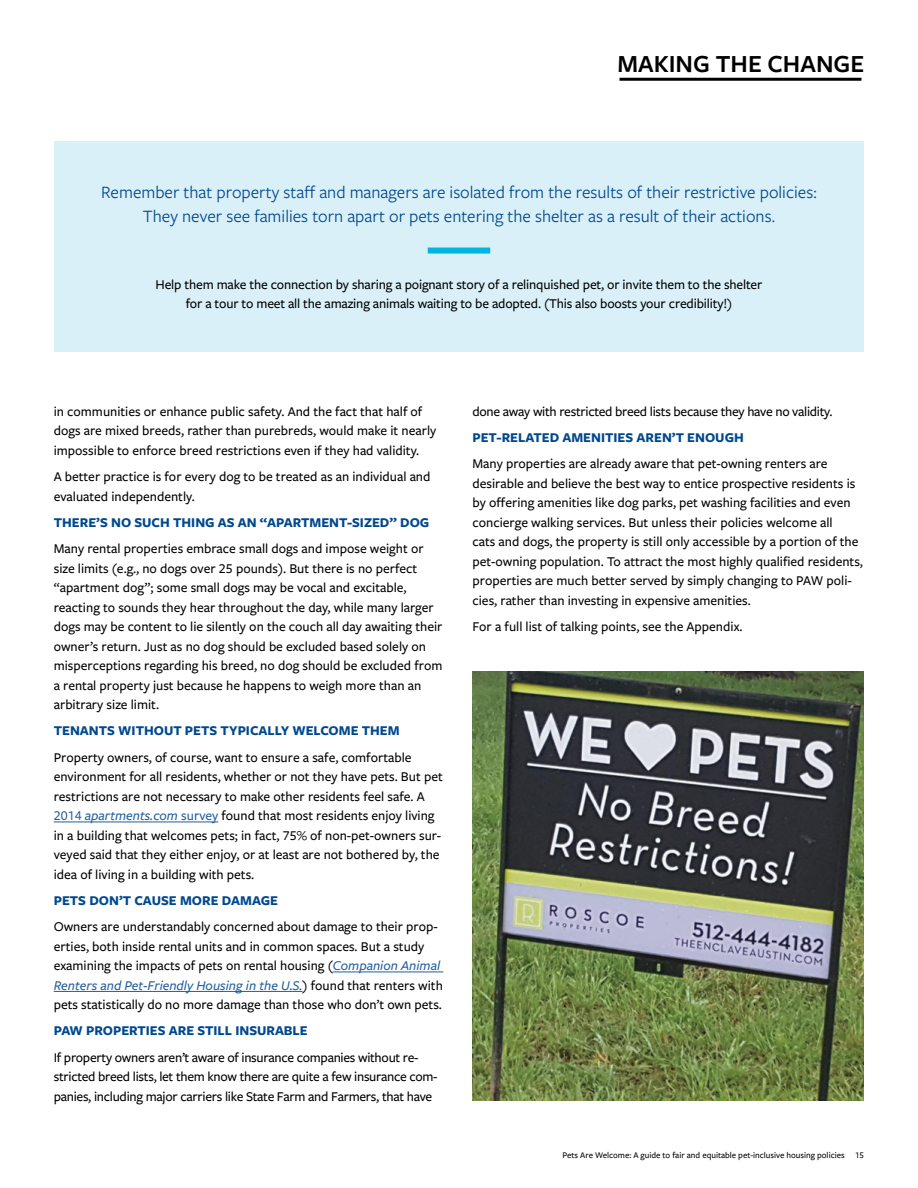
<style>
.page{position:relative;width:918px;height:1188px;background:#fff}
.page>*{position:absolute;margin:0;border:0;box-sizing:border-box;transform-origin:0 0}
.t1{font:600 25.5px "Freight Sans Pro";color:#000}
.t2{font:18px/24px "Freight Sans Pro";color:#00488e;text-align:center}
.t3{font:500 13.95px/19.5px "Freight Sans Pro";color:#000}
.t4{font:500 13.95px/19.5px "Freight Sans Pro";letter-spacing:-.02em;color:#000}
.t5{font:700 13.95px "Freight Sans Pro";color:#00488e}
.t6{font:500 9px "Freight Sans Pro";color:#000}
.s1{color:#215e9e}
.s2{font-style:italic;color:#215e9e}
</style>
<div class="page">
<div style="left:54px;top:142px;width:810px;height:210px;background:#daf0f8"></div>
<hr style="left:54px;top:822px;width:164px;height:1px;background:#215e9e">
<hr style="left:333px;top:972px;width:110px;height:1px;background:#215e9e">
<hr style="left:54px;top:991px;width:249px;height:1px;background:#215e9e">
<img style="left:472px;top:672px;width:392px;height:429px">
<div style="left:428px;top:248px;width:62px;height:6px;background:#00b5df"></div>
<hr style="left:620px;top:78px;width:241px;height:3px;background:#000">
<h1 class="t1" style="left:618px;top:46px;width:248px">MAKING THE CHANGE</h1>
<p class="t2" style="left:101px;top:179px;width:717px">Remember that property staff and managers are isolated from the results of their restrictive policies:<br>They never see families torn apart or pets entering the shelter as a result of their actions.</p>
<p class="t3" style="left:156px;top:274px;width:608px;text-align:center">Help them make the connection by sharing a poignant story of a relinquished pet, or invite them to the shelter for a tour to meet all the amazing animals waiting to be adopted. (This also boosts your credibility!)</p>
<p class="t3" style="left:54px;top:401px;width:384px">in communities or enhance public safety. And the fact that half of dogs are mixed breeds, rather than purebreds, would make it nearly impossible to enforce breed restrictions even if they had validity.</p>
<p class="t3" style="left:54px;top:466px;width:378px">A better practice is for every dog to be treated as an individual and evaluated independently.</p>
<p class="t5" style="left:54px;top:513px;width:377px">THERE’S NO SUCH THING AS AN “APARTMENT-SIZED” DOG</p>
<p class="t3" style="left:54px;top:538px;width:390px">Many rental properties embrace small dogs and impose weight or size limits (e.g., no dogs over 25 pounds). But there is no perfect “apartment dog”; some small dogs may be vocal and excitable, reacting to sounds they hear throughout the day, while many larger dogs may be content to lie silently on the couch all day awaiting their owner’s return. Just as no dog should be excluded based solely on misperceptions regarding his breed, no dog should be excluded from a rental property just because he happens to weigh more than an arbitrary size limit.</p>
<p class="t5" style="left:54px;top:721px;width:347px">TENANTS WITHOUT PETS TYPICALLY WELCOME THEM</p>
<p class="t3" style="left:54px;top:747px;width:391px">Property owners, of course, want to ensure a safe, comfortable environment for all residents, whether or not they have pets. But pet restrictions are not necessary to make other residents feel safe. A <span class="s1">2014</span> <span class="s2">apartments.com</span> <span class="s1">survey</span> found that most residents enjoy living in a building that welcomes pets; in fact, 75% of non-pet-owners sur&shy;veyed said that they either enjoy, or at least are not bothered by, the idea of living in a building with pets.</p>
<p class="t5" style="left:54px;top:891px;width:226px">PETS DON’T CAUSE MORE DAMAGE</p>
<p class="t3" style="left:54px;top:916px;width:391px">Owners are understandably concerned about damage to their prop&shy;erties, both inside rental units and in common spaces. But a study examining the impacts of pets on rental housing (<span class="s2">Companion Animal Renters and Pet-Friendly Housing in the U.S.</span>) found that renters with pets statistically do no more damage than those who don’t own pets.</p>
<p class="t5" style="left:54px;top:1021px;width:256px">PAW PROPERTIES ARE STILL INSURABLE</p>
<p class="t4" style="left:54px;top:1047px;width:385px">If property owners aren’t aware of insurance companies without re&shy;stricted breed lists, let them know there are quite a few insurance com&shy;panies, including major carriers like State Farm and Farmers, that have</p>
<p class="t4" style="left:472px;top:401px;width:362px">done away with restricted breed lists because they have no validity.</p>
<p class="t5" style="left:472px;top:428px;width:273px">PET-RELATED AMENITIES AREN’T ENOUGH</p>
<p class="t3" style="left:472px;top:454px;width:392px">Many properties are already aware that pet-owning renters are desirable and believe the best way to entice prospective residents is by offering amenities like dog parks, pet washing facilities and even concierge walking services. But unless their policies welcome all<br>cats and dogs, the property is still only accessible by a portion of the pet-owning population. To attract the most highly qualified residents, properties are much better served by simply changing to PAW poli&shy;cies, rather than investing in expensive amenities.</p>
<p class="t3" style="left:472px;top:616px;width:272px">For a full list of talking points, see the Appendix.</p>
<p class="t6" style="left:562px;top:1149px;width:303px">Pets Are Welcome: A guide to fair and equitable pet-inclusive housing policies 15</p>
</div>
